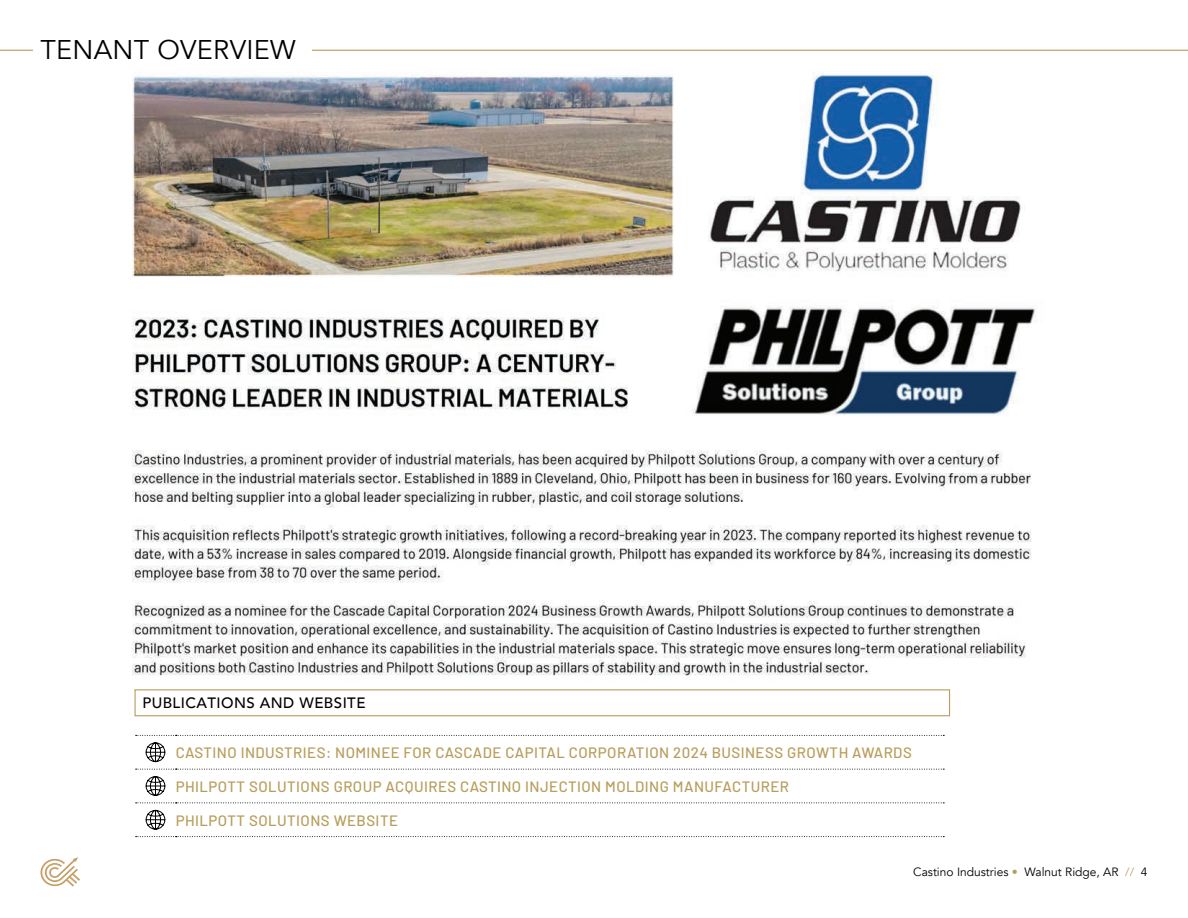
<style>
.page{position:relative;width:1188px;height:918px;background:#fff}
.page>*{position:absolute;margin:0;border:0;box-sizing:border-box;transform-origin:0 0}
.t1{font:27px "Avenir";letter-spacing:.01em;color:#010000}
.t2{font:500 15px "Barlow";letter-spacing:.03em;color:#b89e5c}
.t3{font:500 15px "Avenir";letter-spacing:.03em;color:#010000}
.t4{font:12px "Avenir";color:#010000}
.s1{color:#b89e5c}
</style>
<div class="page">
<hr style="left:0;top:50px;width:1188px;height:1px;background:#b89e5c">
<img style="left:132px;top:71px;width:905px;height:639px">
<svg style="left:40px;top:857px;width:40px;height:30px"></svg>
<div style="left:135px;top:689px;width:815px;height:27px;border:1px solid #b89e5c"></div>
<svg style="left:136px;top:735px;width:808px;height:1px"></svg>
<svg style="left:136px;top:769px;width:808px;height:1px"></svg>
<svg style="left:136px;top:802px;width:808px;height:1px"></svg>
<svg style="left:136px;top:836px;width:808px;height:1px"></svg>
<svg style="left:145px;top:742px;width:21px;height:20px"></svg>
<svg style="left:145px;top:776px;width:21px;height:20px"></svg>
<svg style="left:145px;top:810px;width:21px;height:20px"></svg>
<div style="left:34px;top:38px;width:278px;height:24px;background:#fff"></div>
<h1 class="t1" style="left:40px;top:34px;width:257px">TENANT OVERVIEW</h1>
<p class="t3" style="left:142px;top:690px;width:225px">PUBLICATIONS AND WEBSITE</p>
<p class="t2" style="left:176px;top:742px;width:738px">CASTINO INDUSTRIES: NOMINEE FOR CASCADE CAPITAL CORPORATION 2024 BUSINESS GROWTH AWARDS</p>
<p class="t2" style="left:176px;top:776px;width:615px">PHILPOTT SOLUTIONS GROUP ACQUIRES CASTINO INJECTION MOLDING MANUFACTURER</p>
<p class="t2" style="left:176px;top:809px;width:224px">PHILPOTT SOLUTIONS WEBSITE</p>
<p class="t4" style="left:913px;top:865px;width:236px">Castino Industries <span class="s1">•</span> Walnut Ridge, AR <span class="s1">//</span> 4</p>
</div>
